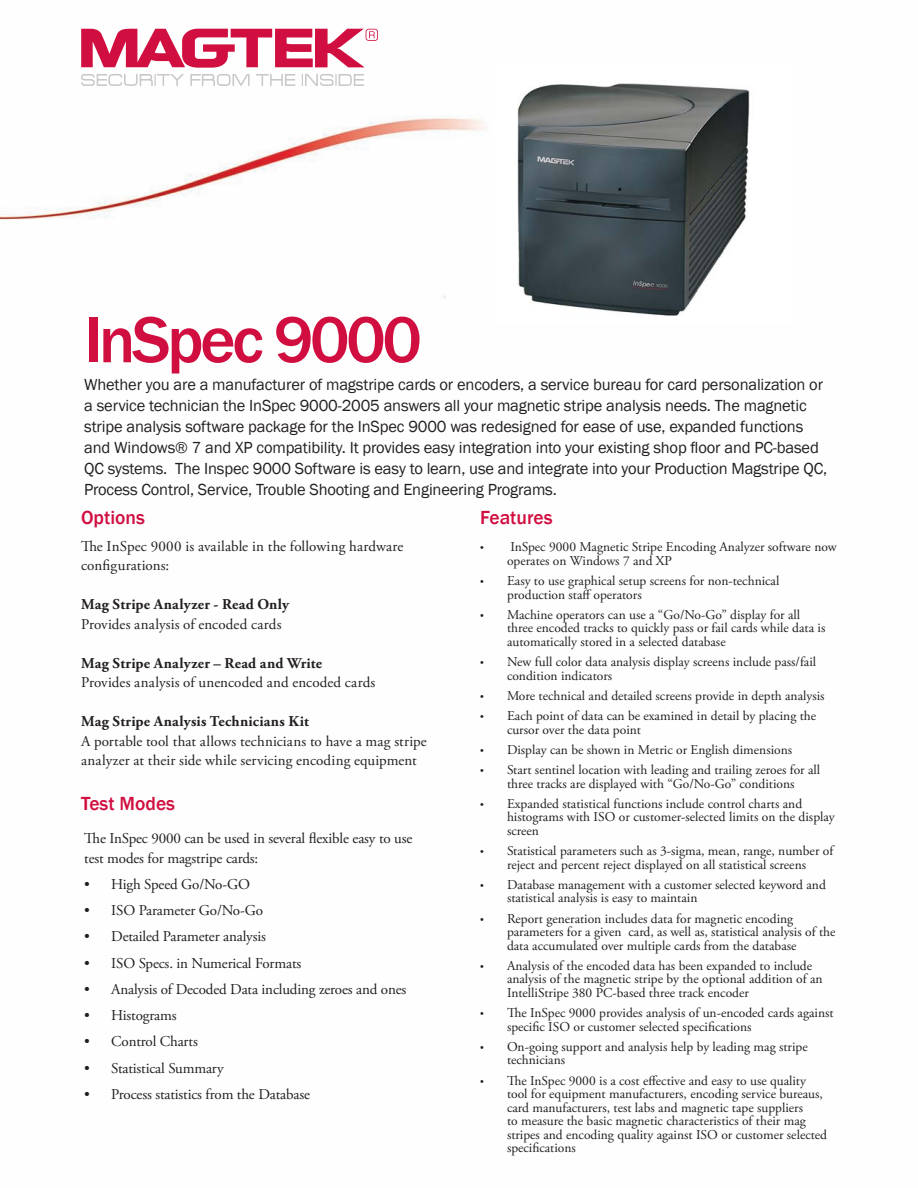
<style>
.page{position:relative;width:918px;height:1188px;background:#fff}
.page>*{position:absolute;margin:0;border:0;box-sizing:border-box;transform-origin:0 0}
.t1{font:500 67.5px "Franklin Gothic";letter-spacing:-.05em;color:#d10e40}
.t2{font:500 19.5px "Franklin Gothic";color:#d10e40}
.t3{font:16.5px/21px "Franklin Gothic";letter-spacing:-.01em;color:#231f20}
.t4{font:15px/19.5px "Adobe Garamond Pro";letter-spacing:-.01em;color:#231f20}
.t5{font:15px/19.5px "Adobe Garamond Pro";letter-spacing:.01em;color:#231f20}
.t6{font:700 15px "Adobe Garamond Pro";letter-spacing:.015em;color:#231f20}
.t7{font:13.5px/13.5px "Adobe Garamond Pro";color:#231f20}
.s1{font-family:"Myriad Pro"}
</style>
<div class="page">
<img style="left:0;top:28px;width:486px;height:270px">
<svg style="left:81px;top:29px;width:297px;height:39px"></svg>
<svg style="left:81px;top:74px;width:103px;height:12px"></svg>
<svg style="left:190px;top:74px;width:60px;height:12px"></svg>
<svg style="left:256px;top:74px;width:39px;height:12px"></svg>
<svg style="left:302px;top:74px;width:62px;height:12px"></svg>
<img style="left:517px;top:83px;width:233px;height:233px">
<p class="t1" style="left:84px;top:298px;width:339px">InSpec 9000</p>
<p class="t3" style="left:84px;top:374px;width:745px">Whether you are a manufacturer of magstripe cards or encoders, a service bureau for card personalization or a service technician the InSpec 9000-2005 answers all your magnetic stripe analysis needs. The magnetic stripe analysis software package for the InSpec 9000 was redesigned for ease of use, expanded functions and Windows® 7 and XP compatibility. It provides easy integration into your existing shop floor and PC-based QC systems. The Inspec 9000 Software is easy to learn, use and integrate into your Production Magstripe QC, Process Control, Service, Trouble Shooting and Engineering Programs.</p>
<p class="t2" style="left:81px;top:506px;width:65px">Options</p>
<p class="t5" style="left:81px;top:537px;width:324px">The InSpec 9000 is available in the following hardware configurations:</p>
<p class="t6" style="left:81px;top:596px;width:210px">Mag Stripe Analyzer - Read Only</p>
<p class="t4" style="left:81px;top:615px;width:202px">Provides analysis of encoded cards</p>
<p class="t6" style="left:81px;top:654px;width:243px">Mag Stripe Analyzer – Read and Write</p>
<p class="t5" style="left:81px;top:673px;width:296px">Provides analysis of unencoded and encoded cards</p>
<p class="t6" style="left:81px;top:713px;width:229px">Mag Stripe Analysis Technicians Kit</p>
<p class="t5" style="left:81px;top:732px;width:347px">A portable tool that allows technicians to have a mag stripe analyzer at their side while servicing encoding equipment</p>
<p class="t2" style="left:81px;top:792px;width:96px">Test Modes</p>
<p class="t4" style="left:84px;top:829px;width:330px">The InSpec 9000 can be used in several flexible easy to use test modes for magstripe cards:</p>
<p class="t4" style="left:84px;top:875px;width:167px">• High Speed Go/No-GO</p>
<p class="t4" style="left:84px;top:901px;width:180px">• ISO Parameter Go/No-Go</p>
<p class="t4" style="left:84px;top:927px;width:183px">• Detailed Parameter analysis</p>
<p class="t4" style="left:84px;top:954px;width:219px">• ISO Specs. in Numerical Formats</p>
<p class="t4" style="left:84px;top:980px;width:324px">• Analysis of Decoded Data including zeroes and ones</p>
<p class="t4" style="left:84px;top:1006px;width:94px">• Histograms</p>
<p class="t4" style="left:84px;top:1032px;width:115px">• Control Charts</p>
<p class="t4" style="left:84px;top:1059px;width:141px">• Statistical Summary</p>
<p class="t4" style="left:84px;top:1085px;width:227px">• Process statistics from the Database</p>
<p class="t2" style="left:480px;top:506px;width:74px">Features</p>
<p class="t7" style="left:507px;top:541px;width:331px;text-indent:-27px"><span class="s1">•</span> InSpec 9000 Magnetic Stripe Encoding Analyzer software now operates on Windows 7 and XP</p>
<p class="t7" style="left:507px;top:575px;width:274px;text-indent:-27px"><span class="s1">•</span> Easy to use graphical setup screens for non-technical production staff operators</p>
<p class="t7" style="left:507px;top:608px;width:320px;text-indent:-27px"><span class="s1">•</span> Machine operators can use a “Go/No-Go” display for all three encoded tracks to quickly pass or fail cards while data is automatically stored in a selected database</p>
<p class="t7" style="left:507px;top:656px;width:311px;text-indent:-27px"><span class="s1">•</span> New full color data analysis display screens include pass/fail condition indicators</p>
<p class="t7" style="left:480px;top:689px;width:346px"><span class="s1">•</span> More technical and detailed screens provide in depth analysis</p>
<p class="t7" style="left:507px;top:710px;width:311px;text-indent:-27px"><span class="s1">•</span> Each point of data can be examined in detail by placing the cursor over the data point</p>
<p class="t7" style="left:480px;top:743px;width:314px"><span class="s1">•</span> Display can be shown in Metric or English dimensions</p>
<p class="t7" style="left:480px;top:764px;width:342px;text-align:center"><span class="s1">•</span> Start sentinel location with leading and trailing zeroes for all three tracks are displayed with “Go/No-Go” conditions</p>
<p class="t7" style="left:507px;top:797px;width:329px;text-indent:-27px"><span class="s1">•</span> Expanded statistical functions include control charts and histograms with ISO or customer-selected limits on the display screen</p>
<p class="t7" style="left:480px;top:845px;width:355px;text-align:center"><span class="s1">•</span> Statistical parameters such as 3-sigma, mean, range, number of reject and percent reject displayed on all statistical screens</p>
<p class="t7" style="left:507px;top:878px;width:320px;text-indent:-27px"><span class="s1">•</span> Database management with a customer selected keyword and statistical analysis is easy to maintain</p>
<p class="t7" style="left:507px;top:912px;width:330px;text-indent:-27px"><span class="s1">•</span> Report generation includes data for magnetic encoding parameters for a given card, as well as, statistical analysis of the data accumulated over multiple cards from the database</p>
<p class="t7" style="left:507px;top:959px;width:317px;text-indent:-27px"><span class="s1">•</span> Analysis of the encoded data has been expanded to include analysis of the magnetic stripe by the optional addition of an<br>IntelliStripe 380 PC-based three track encoder</p>
<p class="t7" style="left:507px;top:1007px;width:328px;text-indent:-27px"><span class="s1">•</span> The InSpec 9000 provides analysis of un-encoded cards against specific ISO or customer selected specifications</p>
<p class="t7" style="left:507px;top:1040px;width:302px;text-indent:-27px"><span class="s1">•</span> On-going support and analysis help by leading mag stripe technicians</p>
<p class="t7" style="left:507px;top:1074px;width:322px;text-indent:-27px"><span class="s1">•</span> The InSpec 9000 is a cost effective and easy to use quality tool for equipment manufacturers, encoding service bureaus, card manufacturers, test labs and magnetic tape suppliers<br>to measure the basic magnetic characteristics of their mag stripes and encoding quality against ISO or customer selected specifications</p>
</div>
